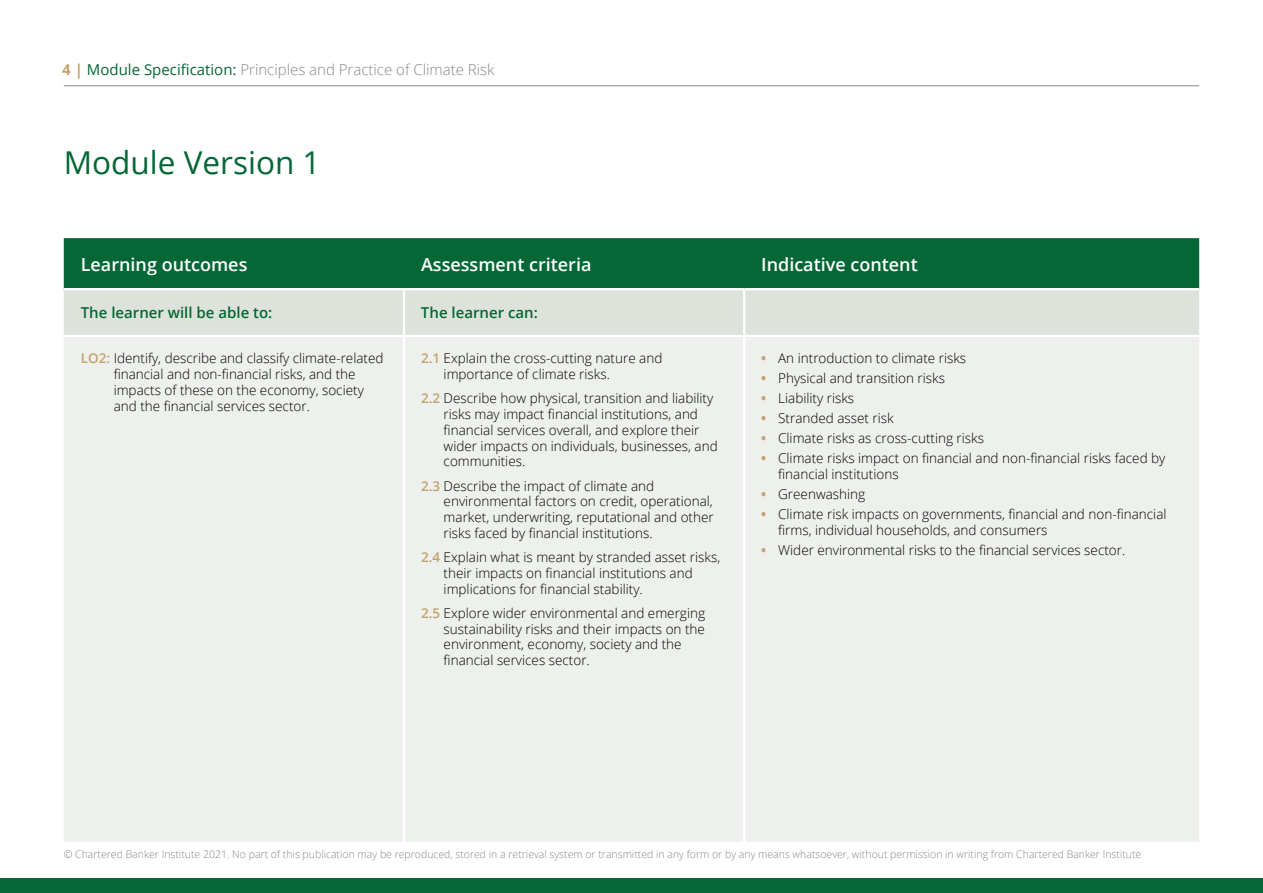
<style>
.page{position:relative;width:1263px;height:893px;background:#fff}
.page>*{position:absolute;margin:0;border:0;box-sizing:border-box;transform-origin:0 0}
.t1{font:31.5px "Open Sans";color:#046735}
.t2{font:600 18px "Open Sans";color:#fff}
.t3{font:300 15px "Open Sans";color:#878787}
.t4{font:600 15px "Open Sans";color:#046735}
.t5{font:300 13.5px/15.8px "Open Sans";color:#000}
.t6{font:300 10.5px "Open Sans";color:#878787}
.s1{font-weight:700;color:#c1a36a}
.s2{font-weight:400;color:#046735}
.s3{font-weight:600;color:#c1a36a}
</style>
<div class="page">
<hr style="left:64px;top:85px;width:1135px;height:1px;background:#878787">
<div style="left:0;top:878px;width:1263px;height:15px;background:#046735"></div>
<div style="left:64px;top:238px;width:1135px;height:50px;background:#046735"></div>
<div style="left:64px;top:290px;width:1135px;height:45px;background:#dde3da"></div>
<div style="left:64px;top:337px;width:1135px;height:505px;background:#edf0ec"></div>
<hr style="left:403px;top:337px;width:2px;height:505px;background:#fff">
<hr style="left:743px;top:337px;width:2px;height:505px;background:#fff">
<hr style="left:403px;top:290px;width:2px;height:45px;background:#fff">
<hr style="left:743px;top:290px;width:2px;height:45px;background:#fff">
<p class="t3" style="left:62px;top:60px;width:434px"><span class="s1">4 |</span> <span class="s2">Module Specification:</span> Principles and Practice of Climate Risk</p>
<h1 class="t1" style="left:64px;top:141px;width:258px">Module Version 1</h1>
<h2 class="t2" style="left:81px;top:252px;width:168px">Learning outcomes</h2>
<h2 class="t2" style="left:421px;top:252px;width:172px">Assessment criteria</h2>
<h2 class="t2" style="left:761px;top:252px;width:158px">Indicative content</h2>
<p class="t4" style="left:81px;top:303px;width:193px">The learner will be able to:</p>
<p class="t4" style="left:421px;top:303px;width:118px">The learner can:</p>
<p class="t5" style="left:114px;top:350px;width:271px;text-indent:-33px"><span class="s3">LO2:</span> Identify, describe and classify climate-related financial and non-financial risks, and the impacts of these on the economy, society and the financial services sector.</p>
<p class="t5" style="left:444px;top:350px;width:220px;text-indent:-23px"><span class="s3">2.1</span> Explain the cross-cutting nature and importance of climate risks.</p>
<p class="t5" style="left:761px;top:350px;width:207px"><span class="s1">•</span> An introduction to climate risks</p>
<p class="t5" style="left:761px;top:370px;width:185px"><span class="s1">•</span> Physical and transition risks</p>
<p class="t5" style="left:761px;top:390px;width:94px"><span class="s1">•</span> Liability risks</p>
<p class="t5" style="left:761px;top:410px;width:134px"><span class="s1">•</span> Stranded asset risk</p>
<p class="t5" style="left:761px;top:430px;width:224px"><span class="s1">•</span> Climate risks as cross-cutting risks</p>
<p class="t5" style="left:778px;top:450px;width:389px;text-indent:-17px"><span class="s1">•</span> Climate risks impact on financial and non-financial risks faced by financial institutions</p>
<p class="t5" style="left:761px;top:486px;width:106px"><span class="s1">•</span> Greenwashing</p>
<p class="t5" style="left:778px;top:506px;width:390px;text-indent:-17px"><span class="s1">•</span> Climate risk impacts on governments, financial and non-financial firms, individual households, and consumers</p>
<p class="t5" style="left:761px;top:542px;width:366px"><span class="s1">•</span> Wider environmental risks to the financial services sector.</p>
<p class="t5" style="left:444px;top:390px;width:276px;text-indent:-23px"><span class="s3">2.2</span> Describe how physical, transition and liability risks may impact financial institutions, and financial services overall, and explore their wider impacts on individuals, businesses, and communities.</p>
<p class="t5" style="left:444px;top:477px;width:272px;text-indent:-23px"><span class="s3">2.3</span> Describe the impact of climate and environmental factors on credit, operational, market, underwriting, reputational and other risks faced by financial institutions.</p>
<p class="t5" style="left:444px;top:549px;width:278px;text-indent:-23px"><span class="s3">2.4</span> Explain what is meant by stranded asset risks, their impacts on financial institutions and implications for financial stability.</p>
<p class="t5" style="left:444px;top:605px;width:263px;text-indent:-23px"><span class="s3">2.5</span> Explore wider environmental and emerging sustainability risks and their impacts on the environment, economy, society and the financial services sector.</p>
<p class="t6" style="left:64px;top:847px;width:1079px">© Chartered Banker Institute 2021. No part of this publication may be reproduced, stored in a retrieval system or transmitted in any form or by any means whatsoever, without permission in writing from Chartered Banker Institute</p>
</div>
